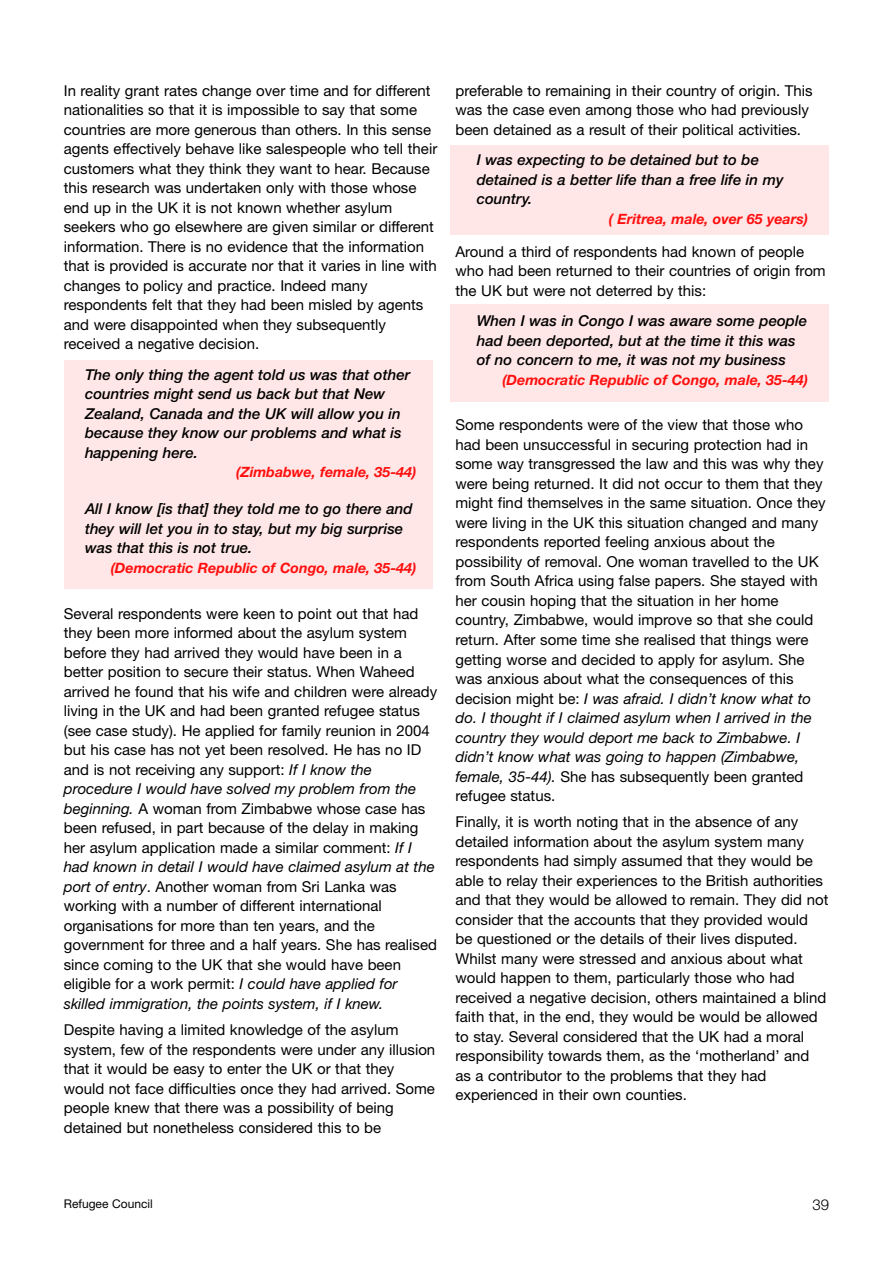
<style>
.page{position:relative;width:893px;height:1263px;background:#fff}
.page>*{position:absolute;margin:0;border:0;box-sizing:border-box;transform-origin:0 0}
.t1{font:15px/19.5px "Helvetica Neue LT";color:#000}
.t2{font:italic 500 15px/19.5px "Helvetica Neue LT";color:#000}
.t3{font:300 15px "Helvetica Neue LT";color:#000}
.t4{font:italic 700 14.25px "Helvetica Neue LT";color:#ff0f0e}
.t5{font:12px "Helvetica Neue LT";color:#000}
.s1{font-style:italic}
</style>
<div class="page">
<div style="left:64px;top:360px;width:368px;height:229px;background:#ffe7e7"></div>
<div style="left:451px;top:145px;width:378px;height:89px;background:#ffe7e7"></div>
<div style="left:451px;top:304px;width:378px;height:98px;background:#ffe7e7"></div>
<p class="t1" style="left:64px;top:82px;width:375px">In reality grant rates change over time and for different nationalities so that it is impossible to say that some countries are more generous than others. In this sense agents effectively behave like salespeople who tell their customers what they think they want to hear. Because this research was undertaken only with those whose end up in the UK it is not known whether asylum seekers who go elsewhere are given similar or different information. There is no evidence that the information that is provided is accurate nor that it varies in line with changes to policy and practice. Indeed many respondents felt that they had been misled by agents and were disappointed when they subsequently received a negative decision.</p>
<p class="t2" style="left:85px;top:366px;width:327px">The only thing the agent told us was that other countries might send us back but that New Zealand, Canada and the UK will allow you in because they know our problems and what is happening here.</p>
<p class="t4" style="left:236px;top:467px;width:181px">(Zimbabwe, female, 35-44)</p>
<p class="t2" style="left:85px;top:501px;width:329px">All I know [is that] they told me to go there and they will let you in to stay, but my big surprise was that this is not true.</p>
<p class="t4" style="left:111px;top:563px;width:307px">(Democratic Republic of Congo, male, 35-44)</p>
<p class="t1" style="left:64px;top:605px;width:375px">Several respondents were keen to point out that had they been more informed about the asylum system before they had arrived they would have been in a better position to secure their status. When Waheed arrived he found that his wife and children were already living in the UK and had been granted refugee status (see case study). He applied for family reunion in 2004 but his case has not yet been resolved. He has no ID and is not receiving any support: <span class="s1">If I know the procedure I would have solved my problem from the beginning.</span> A woman from Zimbabwe whose case has been refused, in part because of the delay in making her asylum application made a similar comment: <span class="s1">If I had known in detail I would have claimed asylum at the port of entry</span>. Another woman from Sri Lanka was working with a number of different international organisations for more than ten years, and the government for three and a half years. She has realised since coming to the UK that she would have been eligible for a work permit: <span class="s1">I could have applied for skilled immigration, the points system, if I knew.</span></p>
<p class="t1" style="left:64px;top:1021px;width:373px">Despite having a limited knowledge of the asylum system, few of the respondents were under any illusion that it would be easy to enter the UK or that they would not face difficulties once they had arrived. Some people knew that there was a possibility of being detained but nonetheless considered this to be</p>
<p class="t1" style="left:455px;top:82px;width:359px">preferable to remaining in their country of origin. This was the case even among those who had previously been detained as a result of their political activities.</p>
<p class="t2" style="left:477px;top:152px;width:308px">I was expecting to be detained but to be detained is a better life than a free life in my country.</p>
<p class="t4" style="left:609px;top:214px;width:201px">( Eritrea, male, over 65 years)</p>
<p class="t1" style="left:455px;top:243px;width:372px">Around a third of respondents had known of people who had been returned to their countries of origin from the UK but were not deterred by this:</p>
<p class="t2" style="left:477px;top:312px;width:332px">When I was in Congo I was aware some people had been deported, but at the time it this was of no concern to me, it was not my business</p>
<p class="t4" style="left:502px;top:374px;width:307px">(Democratic Republic of Congo, male, 35-44)</p>
<p class="t1" style="left:455px;top:417px;width:372px">Some respondents were of the view that those who had been unsuccessful in securing protection had in some way transgressed the law and this was why they were being returned. It did not occur to them that they might find themselves in the same situation. Once they were living in the UK this situation changed and many respondents reported feeling anxious about the possibility of removal. One woman travelled to the UK from South Africa using false papers. She stayed with her cousin hoping that the situation in her home country, Zimbabwe, would improve so that she could return. After some time she realised that things were getting worse and decided to apply for asylum. She was anxious about what the consequences of this decision might be: <span class="s1">I was afraid. I didn’t know what to do. I thought if I claimed asylum when I arrived in the country they would deport me back to Zimbabwe. I didn’t know what was going to happen (Zimbabwe, female, 35-44).</span> She has subsequently been granted refugee status.</p>
<p class="t1" style="left:455px;top:814px;width:374px">Finally, it is worth noting that in the absence of any detailed information about the asylum system many respondents had simply assumed that they would be able to relay their experiences to the British authorities and that they would be allowed to remain. They did not consider that the accounts that they provided would be questioned or the details of their lives disputed.<br>Whilst many were stressed and anxious about what would happen to them, particularly those who had received a negative decision, others maintained a blind faith that, in the end, they would be would be allowed to stay. Several considered that the UK had a moral responsibility towards them, as the ‘motherland’ and as a contributor to the problems that they had experienced in their own counties.</p>
<p class="t5" style="left:64px;top:1199px;width:91px">Refugee Council</p>
<p class="t3" style="left:812px;top:1199px;width:18px">39</p>
</div>
